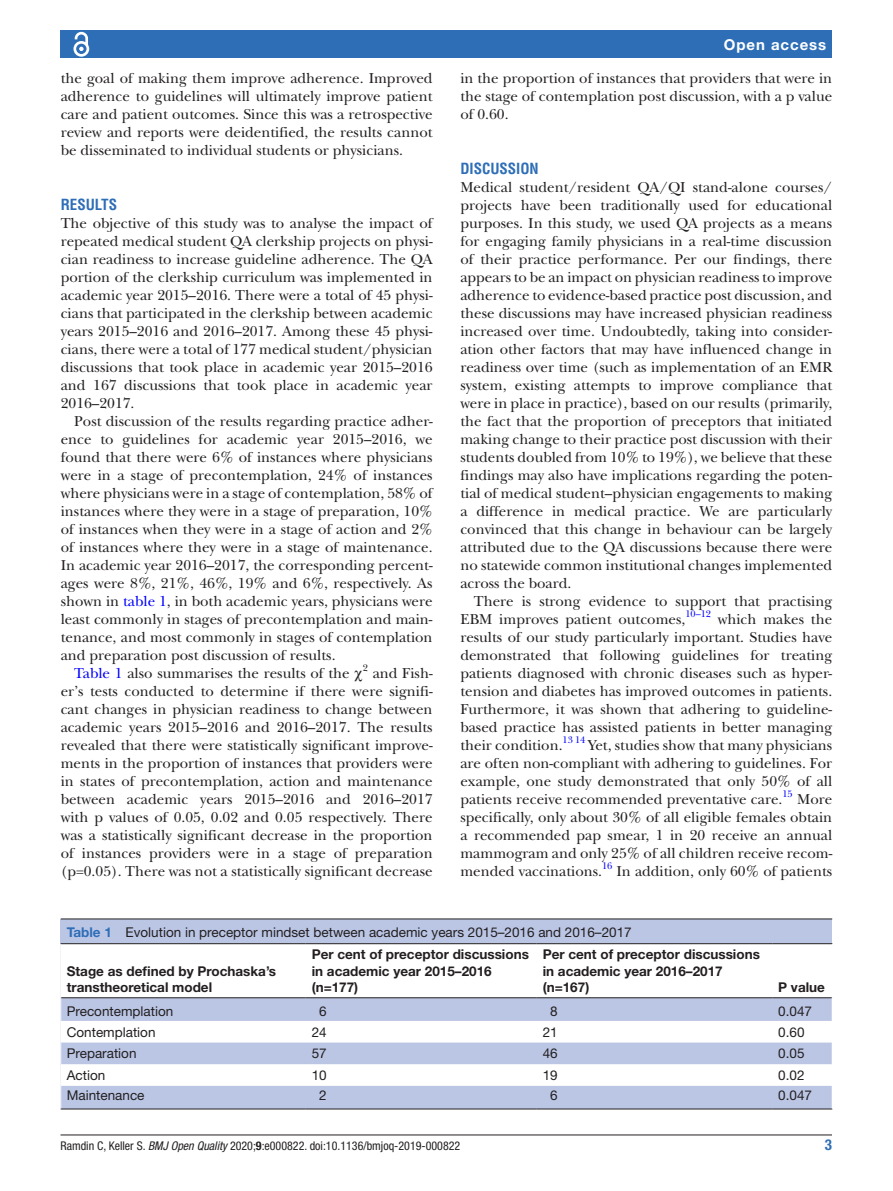
<style>
.page{position:relative;width:893px;height:1191px;background:#fff}
.page>*{position:absolute;margin:0;border:0;box-sizing:border-box;transform-origin:0 0}
.t1{font:15px/18px "New Baskerville";color:#231f20;text-align:justify}
.t2{font:700 condensed 15px "Helvetica LT Std";color:#2e6eb7}
.t3{font:700 15px "Helvetica Neue LT Std";letter-spacing:.065em;color:#fff}
.t4{font:700 condensed 15px "Helvetica Neue LT Std";color:#2e6eb7}
.t5{font:700 13.5px/16.2px "Helvetica Neue LT Std";color:#231f20}
.t6{font:13.5px "Helvetica Neue LT Std";color:#231f20}
.t7{font:condensed 12px "Helvetica Neue LT Std";color:#231f20}
.t8{font:9.9px "New Baskerville";color:#00f}
.t9{font:9.9px "New Baskerville";color:#231f20}
.s1{color:#00f}
.s2{font-weight:700;color:#2e6eb7}
.s3{font-style:italic}
.s4{font-weight:700}
</style>
<div class="page">
<hr style="left:61px;top:1134px;width:771px;height:1px;background:#231f20">
<div style="left:61px;top:31px;width:771px;height:27px;background:#2e6eb7"></div>
<svg style="left:73px;top:31px;width:17px;height:26px"></svg>
<div style="left:61px;top:919px;width:771px;height:190px;background:#bbc6e5"></div>
<hr style="left:61px;top:918px;width:771px;height:1px;background:#231f20">
<svg style="left:61px;top:944px;width:771px;height:141px;fill:#fff"></svg>
<hr style="left:61px;top:943px;width:245px;height:1px;background:#231f20">
<hr style="left:61px;top:997px;width:245px;height:1px;background:#231f20">
<hr style="left:306px;top:943px;width:231px;height:1px;background:#231f20">
<hr style="left:306px;top:997px;width:231px;height:1px;background:#231f20">
<hr style="left:537px;top:943px;width:235px;height:1px;background:#231f20">
<hr style="left:537px;top:997px;width:235px;height:1px;background:#231f20">
<hr style="left:772px;top:943px;width:60px;height:1px;background:#231f20">
<hr style="left:772px;top:997px;width:60px;height:1px;background:#231f20">
<hr style="left:61px;top:1108px;width:245px;height:1px;background:#231f20">
<hr style="left:306px;top:1108px;width:231px;height:1px;background:#231f20">
<hr style="left:537px;top:1108px;width:235px;height:1px;background:#231f20">
<hr style="left:772px;top:1108px;width:60px;height:1px;background:#231f20">
<svg style="left:60px;top:997px;width:1px;height:111px"></svg>
<p class="t1" style="left:61px;top:69px;width:373px">the goal of making them improve adherence. Improved adherence to guidelines will ultimately improve patient care and patient outcomes. Since this was a retrospective review and reports were deidentified, the results cannot be disseminated to individual students or physicians.</p>
<p class="t2" style="left:61px;top:195px;width:58px">RESULTS</p>
<p class="t1" style="left:61px;top:214px;width:373px">The objective of this study was to analyse the impact of repeated medical student QA clerkship projects on physi&shy;cian readiness to increase guideline adherence. The QA portion of the clerkship curriculum was implemented in academic year 2015–2016. There were a total of 45 physi&shy;cians that participated in the clerkship between academic years 2015–2016 and 2016–2017. Among these 45 physi&shy;cians, there were a total of 177 medical student/physician discussions that took place in academic year 2015–2016 and 167 discussions that took place in academic year 2016–2017.</p>
<p class="t1" style="left:74px;top:412px;width:360px">Post discussion of the results regarding practice adher-</p>
<p class="t1" style="left:61px;top:430px;width:373px">ence to guidelines for academic year 2015–2016, we</p>
<p class="t1" style="left:61px;top:448px;width:373px">found that there were 6% of instances where physicians</p>
<p class="t1" style="left:61px;top:466px;width:373px">were in a stage of precontemplation, 24% of instances</p>
<p class="t1" style="left:61px;top:484px;width:373px">where physicians were in a stage of contemplation, 58% of</p>
<p class="t1" style="left:61px;top:502px;width:373px">instances where they were in a stage of preparation, 10%</p>
<p class="t1" style="left:61px;top:520px;width:373px">of instances when they were in a stage of action and 2%</p>
<p class="t1" style="left:61px;top:538px;width:373px">of instances where they were in a stage of maintenance.</p>
<p class="t1" style="left:61px;top:556px;width:373px">In academic year 2016–2017, the corresponding percent-</p>
<p class="t1" style="left:61px;top:574px;width:373px">ages were 8%, 21%, 46%, 19% and 6%, respectively. As</p>
<p class="t1" style="left:61px;top:592px;width:373px">shown in <span class="s1">table 1</span>, in both academic years, physicians were</p>
<p class="t1" style="left:61px;top:610px;width:373px">least commonly in stages of precontemplation and main-</p>
<p class="t1" style="left:61px;top:628px;width:373px">tenance, and most commonly in stages of contemplation</p>
<p class="t1" style="left:61px;top:646px;width:276px">and preparation post discussion of results.</p>
<p class="t1" style="left:74px;top:664px;width:277px"><span class="s1">Table 1</span> also summarises the results of the</p>
<p class="t9" style="left:363px;top:662px;width:7px">2</p>
<p class="t1" style="left:61px;top:664px;width:373px;text-indent:312px">and Fish&shy;er’s tests conducted to determine if there were signifi&shy;cant changes in physician readiness to change between academic years 2015–2016 and 2016–2017. The results revealed that there were statistically significant improve&shy;ments in the proportion of instances that providers were in states of precontemplation, action and maintenance between academic years 2015–2016 and 2016–2017 with p values of 0.05, 0.02 and 0.05 respectively. There was a statistically significant decrease in the proportion of instances providers were in a stage of preparation (p=0.05). There was not a statistically significant decrease</p>
<p class="t3" style="left:724px;top:35px;width:104px">Open access</p>
<p class="t1" style="left:460px;top:69px;width:373px">in the proportion of instances that providers that were in the stage of contemplation post discussion, with a p value of 0.60.</p>
<p class="t2" style="left:460px;top:159px;width:80px">DISCUSSION</p>
<p class="t1" style="left:460px;top:178px;width:373px">Medical student/resident QA/QI stand-alone courses/ projects have been traditionally used for educational purposes. In this study, we used QA projects as a means for engaging family physicians in a real-time discussion of their practice performance. Per our findings, there appears to be an impact on physician readiness to improve adherence to evidence-based practice post discussion, and these discussions may have increased physician readiness increased over time. Undoubtedly, taking into consider&shy;ation other factors that may have influenced change in readiness over time (such as implementation of an EMR system, existing attempts to improve compliance that were in place in practice), based on our results (primarily, the fact that the proportion of preceptors that initiated making change to their practice post discussion with their students doubled from 10% to 19%), we believe that these findings may also have implications regarding the poten&shy;tial of medical student–physician engagements to making a difference in medical practice. We are particularly convinced that this change in behaviour can be largely attributed due to the QA discussions because there were no statewide common institutional changes implemented across the board.</p>
<p class="t1" style="left:460px;top:592px;width:373px;text-indent:14px">There is strong evidence to support that practising<br>EBM improves patient outcomes,</p>
<p class="t8" style="left:685px;top:608px;width:27px">10–12</p>
<p class="t1" style="left:460px;top:610px;width:373px;text-indent:257px">which makes the results of our study particularly important. Studies have demonstrated that following guidelines for treating patients diagnosed with chronic diseases such as hyper&shy;tension and diabetes has improved outcomes in patients.<br>Furthermore, it was shown that adhering to guideline&shy;based practice has assisted patients in better managing their condition.</p>
<p class="t8" style="left:563px;top:734px;width:24px">13 14</p>
<p class="t1" style="left:460px;top:736px;width:373px;text-indent:128px">Yet, studies show that many physicians are often non-compliant with adhering to guidelines. For example, one study demonstrated that only 50% of all patients receive recommended preventative care.</p>
<p class="t8" style="left:782px;top:788px;width:12px">15</p>
<p class="t1" style="left:460px;top:790px;width:373px;text-indent:337px">More specifically, only about 30% of all eligible females obtain a recommended pap smear, 1 in 20 receive an annual mammogram and only 25% of all children receive recom&shy;mended vaccinations.</p>
<p class="t8" style="left:602px;top:860px;width:12px">16</p>
<p class="t1" style="left:617px;top:862px;width:217px">In addition, only 60% of patients</p>
<p class="t6" style="left:67px;top:924px;width:566px"><span class="s2">Table 1</span> Evolution in preceptor mindset between academic years 2015–2016 and 2016–2017</p>
<p class="t5" style="left:67px;top:962px;width:211px">Stage as defined by Prochaska’s transtheoretical model</p>
<p class="t5" style="left:312px;top:946px;width:219px">Per cent of preceptor discussions in academic year 2015–2016 (n=177)</p>
<p class="t5" style="left:543px;top:946px;width:219px">Per cent of preceptor discussions in academic year 2016–2017 (n=167)</p>
<p class="t5" style="left:778px;top:978px;width:48px">P value</p>
<p class="t6" style="left:67px;top:1003px;width:108px">Precontemplation</p>
<p class="t6" style="left:319px;top:1003px;width:9px">6</p>
<p class="t6" style="left:550px;top:1003px;width:9px">8</p>
<p class="t6" style="left:778px;top:1003px;width:35px">0.047</p>
<p class="t6" style="left:67px;top:1023px;width:90px">Contemplation</p>
<p class="t6" style="left:312px;top:1023px;width:17px">24</p>
<p class="t6" style="left:543px;top:1023px;width:17px">21</p>
<p class="t6" style="left:778px;top:1023px;width:28px">0.60</p>
<p class="t6" style="left:67px;top:1045px;width:71px">Preparation</p>
<p class="t6" style="left:312px;top:1045px;width:17px">57</p>
<p class="t6" style="left:543px;top:1045px;width:17px">46</p>
<p class="t6" style="left:778px;top:1045px;width:28px">0.05</p>
<p class="t6" style="left:67px;top:1067px;width:40px">Action</p>
<p class="t6" style="left:312px;top:1067px;width:17px">10</p>
<p class="t6" style="left:543px;top:1067px;width:17px">19</p>
<p class="t6" style="left:778px;top:1067px;width:28px">0.02</p>
<p class="t6" style="left:67px;top:1087px;width:79px">Maintenance</p>
<p class="t6" style="left:319px;top:1087px;width:9px">2</p>
<p class="t6" style="left:550px;top:1087px;width:9px">6</p>
<p class="t6" style="left:778px;top:1087px;width:35px">0.047</p>
<p class="t7" style="left:61px;top:1138px;width:401px">Ramdin C, Keller S. <span class="s3">BMJ Open Quality</span> 2020;<span class="s4">9</span>:e000822. doi:10.1136/bmjoq-2019-000822</p>
<p class="t4" style="left:825px;top:1135px;width:9px">3</p>
</div>
